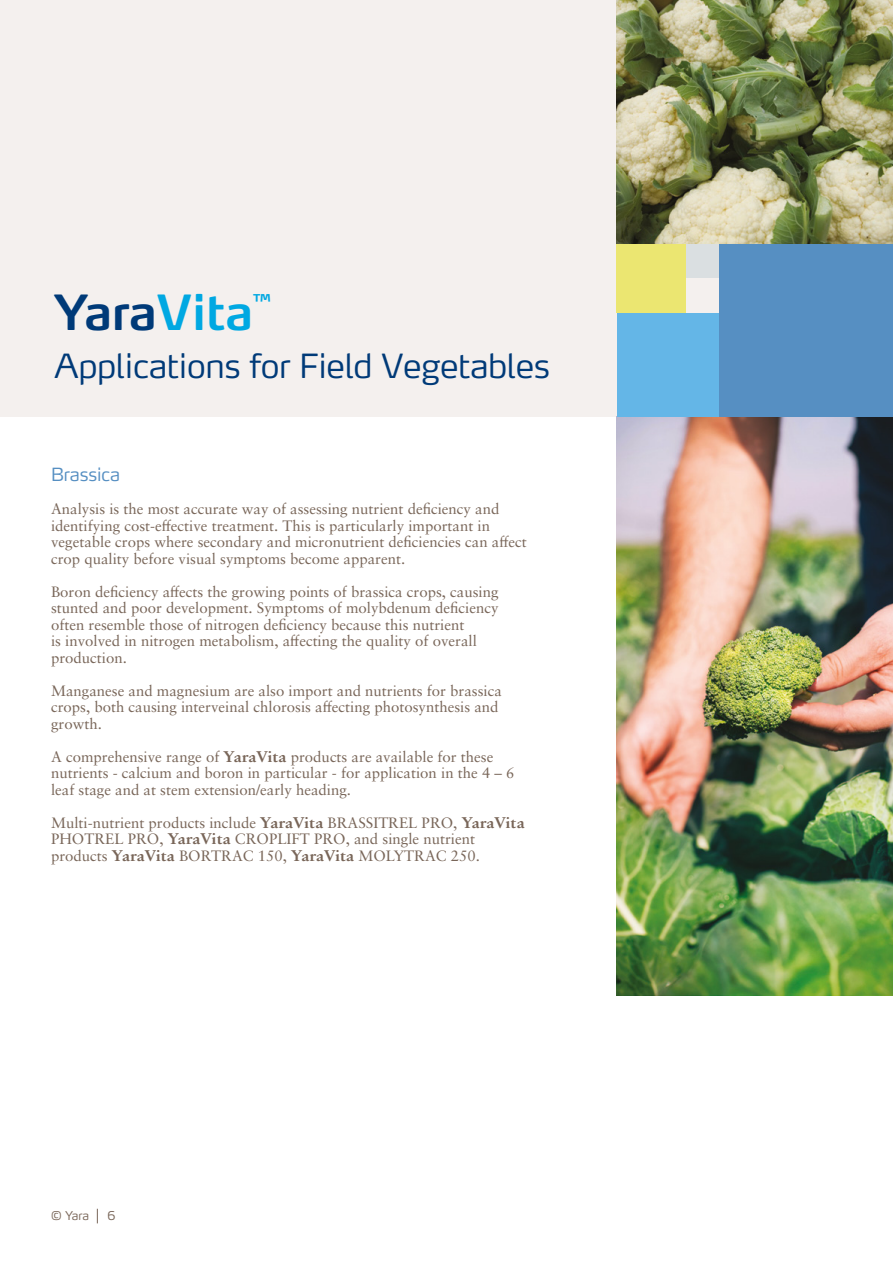
<style>
.page{position:relative;width:893px;height:1263px;background:#fff}
.page>*{position:absolute;margin:0;border:0;box-sizing:border-box;transform-origin:0 0}
.t1{font:600 48px "Max OT";letter-spacing:-.01em;color:#003a78}
.t2{font:300 33px "Max OT";letter-spacing:-.01em;color:#003a78}
.t3{font:300 18px "Yara Max LF";color:#568fc2}
.t4{font:600 17.55px "Max OT";color:#00a8e2}
.t5{font:15px/16.5px "Sabon LT Pro";color:#796659}
._4_Main_heading_47pt{font:300 12px "Yara Max LF";color:#796659}
.s1{color:#00a8e2}
.s2{font-family:"Sabone Text";font-weight:700}
</style>
<div class="page">
<div style="left:0;top:0;width:893px;height:417px;background:#f4f0ee"></div>
<img style="left:617px;top:417px;width:276px;height:578px">
<div style="left:686px;top:244px;width:34px;height:34px;background:#dadfe1"></div>
<div style="left:617px;top:244px;width:69px;height:69px;background:#ebe671"></div>
<div style="left:617px;top:313px;width:103px;height:104px;background:#64b6e7"></div>
<div style="left:720px;top:244px;width:173px;height:173px;background:#568fc2"></div>
<img style="left:617px;top:0;width:276px;height:244px">
<svg style="left:97px;top:1209px;width:1px;height:14px"></svg>
<p class="t1" style="left:54px;top:281px;width:201px">Yara<span class="s1">Vita</span></p>
<p class="t4" style="left:253px;top:289px;width:19px">™</p>
<p class="t2" style="left:54px;top:345px;width:498px">Applications for Field Vegetables</p>
<p class="t3" style="left:51px;top:463px;width:71px">Brassica</p>
<p class="t5" style="left:51px;top:500px;width:477px">Analysis is the most accurate way of assessing nutrient deficiency and identifying cost-effective treatment. This is particularly important in vegetable crops where secondary and micronutrient deficiencies can affect crop quality before visual symptoms become apparent.</p>
<p class="t5" style="left:51px;top:583px;width:449px">Boron deficiency affects the growing points of brassica crops, causing stunted and poor development. Symptoms of molybdenum deficiency often resemble those of nitrogen deficiency because this nutrient<br>is involved in nitrogen metabolism, affecting the quality of overall production.</p>
<p class="t5" style="left:51px;top:682px;width:452px">Manganese and magnesium are also import and nutrients for brassica crops, both causing interveinal chlorosis affecting photosynthesis and growth.</p>
<p class="t5" style="left:51px;top:748px;width:444px">A comprehensive range of <span class="s2">YaraVita</span> products are available for these</p>
<p class="t5" style="left:51px;top:764px;width:465px">nutrients - calcium and boron in particular - for application in the 4 – 6</p>
<p class="t5" style="left:51px;top:781px;width:302px">leaf stage and at stem extension/early heading.</p>
<p class="t5" style="left:51px;top:814px;width:475px">Multi-nutrient products include <span class="s2">YaraVita</span> BRASSITREL PRO, <span class="s2">YaraVita<br></span>PHOTREL PRO, <span class="s2">YaraVita</span> CROPLIFT PRO, and single nutrient products <span class="s2">YaraVita</span> BORTRAC 150, <span class="s2">YaraVita</span> MOLYTRAC 250.</p>
<p class="_4_Main_heading_47pt" style="left:51px;top:1208px;width:39px">© Yara</p>
<p class="_4_Main_heading_47pt" style="left:108px;top:1208px;width:10px">6</p>
</div>
